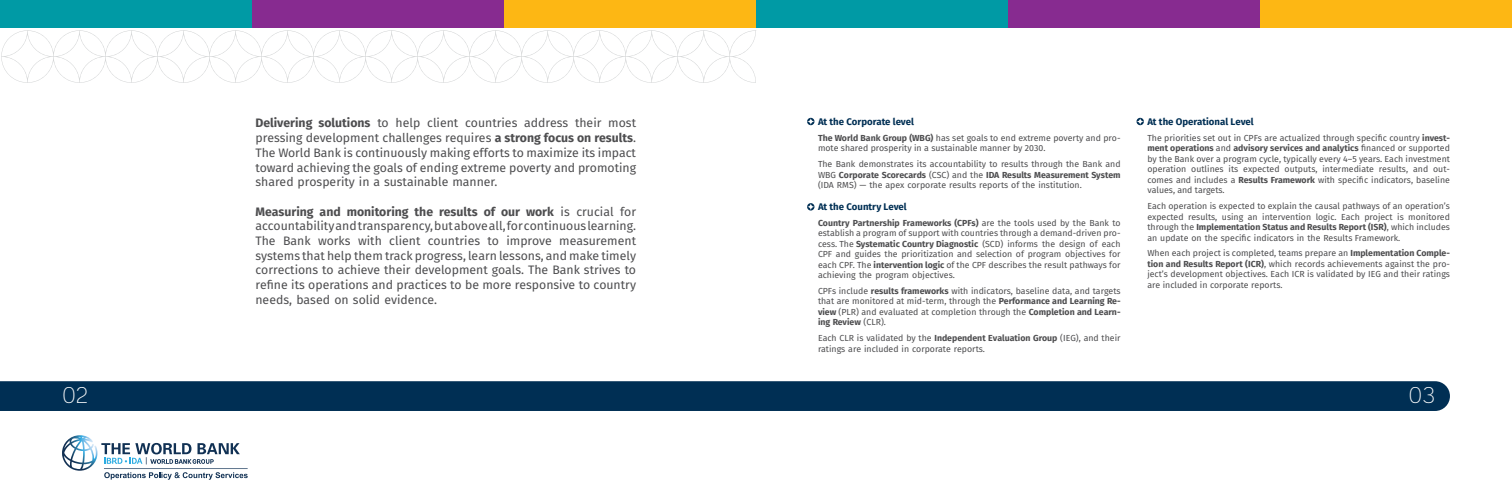
<style>
.page{position:relative;width:1512px;height:504px;background:#fff}
.page>*{position:absolute;margin:0;border:0;box-sizing:border-box;transform-origin:0 0}
.t1{font:200 22.75px "Andes";color:#fff}
.t2{font:12.25px/14.7px "Fira Sans";color:#4d4d4f;text-align:justify}
.t3{font:700 9.62px "Fira Sans";color:#002f54}
.t4{font:8.75px/10.5px "Fira Sans";color:#4d4d4f;text-align:justify}
.s1{font-weight:700}
</style>
<div class="page">
<div style="left:0;top:381px;width:1450px;height:30px;background:#002f54"></div>
<div style="left:0;top:0;width:252px;height:27px;background:#009aa5"></div>
<div style="left:252px;top:0;width:252px;height:27px;background:#872b90"></div>
<div style="left:504px;top:0;width:252px;height:27px;background:#fdb714"></div>
<svg style="left:1px;top:30px;width:755px;height:53px"></svg>
<svg style="left:807px;top:118px;width:8px;height:7px"></svg>
<svg style="left:807px;top:203px;width:8px;height:8px"></svg>
<svg style="left:1136px;top:118px;width:8px;height:7px"></svg>
<svg style="left:62px;top:435px;width:186px;height:45px"></svg>
<hr style="left:104px;top:468px;width:144px;height:1px;background:#113154">
<div style="left:756px;top:0;width:252px;height:27px;background:#009aa5"></div>
<div style="left:1008px;top:0;width:252px;height:27px;background:#872b90"></div>
<div style="left:1260px;top:0;width:252px;height:27px;background:#fdb714"></div>
<p class="t2" style="left:255px;top:117px;width:382px"><span class="s1">Delivering solutions</span> to help client countries address their most pressing development challenges requires <span class="s1">a strong focus on results</span>.<br>The World Bank is continuously making efforts to maximize its impact toward achieving the goals of ending extreme poverty and promoting shared prosperity in a sustainable manner.</p>
<p class="t2" style="left:255px;top:205px;width:382px"><span class="s1">Measuring and monitoring the results of our work</span> is crucial for accountability and transparency, but above all, for continuous learning.<br>The Bank works with client countries to improve measurement systems that help them track progress, learn lessons, and make timely corrections to achieve their development goals. The Bank strives to refine its operations and practices to be more responsive to country needs, based on solid evidence.</p>
<p class="t3" style="left:818px;top:115px;width:97px">At the Corporate level</p>
<p class="t4" style="left:818px;top:133px;width:304px"><span class="s1">The World Bank Group (WBG)</span> has set goals to end extreme poverty and pro&shy;mote shared prosperity in a sustainable manner by 2030.</p>
<p class="t4" style="left:818px;top:159px;width:304px">The Bank demonstrates its accountability to results through the Bank and WBG <span class="s1">Corporate Scorecards</span> (CSC) and the <span class="s1">IDA Results Measurement System </span>(IDA RMS) — the apex corporate results reports of the institution.</p>
<p class="t3" style="left:818px;top:200px;width:90px">At the Country Level</p>
<p class="t4" style="left:818px;top:218px;width:304px"><span class="s1">Country Partnership Frameworks (CPFs)</span> are the tools used by the Bank to establish a program of support with countries through a demand-driven pro&shy;cess. The <span class="s1">Systematic Country Diagnostic</span> (SCD) informs the design of each CPF and guides the prioritization and selection of program objectives for each CPF. The <span class="s1">intervention logic</span> of the CPF describes the result pathways for achieving the program objectives.</p>
<p class="t4" style="left:818px;top:286px;width:304px">CPFs include <span class="s1">results frameworks</span> with indicators, baseline data, and targets that are monitored at mid-term, through the <span class="s1">Performance and Learning Re&shy;view</span> (PLR) and evaluated at completion through the <span class="s1">Completion and Learn&shy;ing Review</span> (CLR).</p>
<p class="t4" style="left:818px;top:333px;width:304px">Each CLR is validated by the <span class="s1">Independent Evaluation Group</span> (IEG), and their ratings are included in corporate reports.</p>
<p class="t3" style="left:1147px;top:115px;width:108px">At the Operational Level</p>
<p class="t4" style="left:1147px;top:133px;width:304px">The priorities set out in CPFs are actualized through specific country <span class="s1">invest&shy;ment operations</span> and <span class="s1">advisory services and analytics</span> financed or supported by the Bank over a program cycle, typically every 4–5 years. Each investment operation outlines its expected outputs, intermediate results, and out&shy;comes and includes a <span class="s1">Results Framework</span> with specific indicators, baseline values, and targets.</p>
<p class="t4" style="left:1147px;top:201px;width:304px">Each operation is expected to explain the causal pathways of an operation’s expected results, using an intervention logic. Each project is monitored through the <span class="s1">Implementation Status and Results Report (ISR)</span>, which includes an update on the specific indicators in the Results Framework.</p>
<p class="t4" style="left:1147px;top:249px;width:304px">When each project is completed, teams prepare an <span class="s1">Implementation Comple&shy;tion and Results Report (ICR)</span>, which records achievements against the pro&shy;ject’s development objectives. Each ICR is validated by IEG and their ratings are included in corporate reports.</p>
<h1 class="t1" style="left:62px;top:382px;width:28px">02</h1>
<h1 class="t1" style="left:1409px;top:382px;width:28px">03</h1>
</div>
